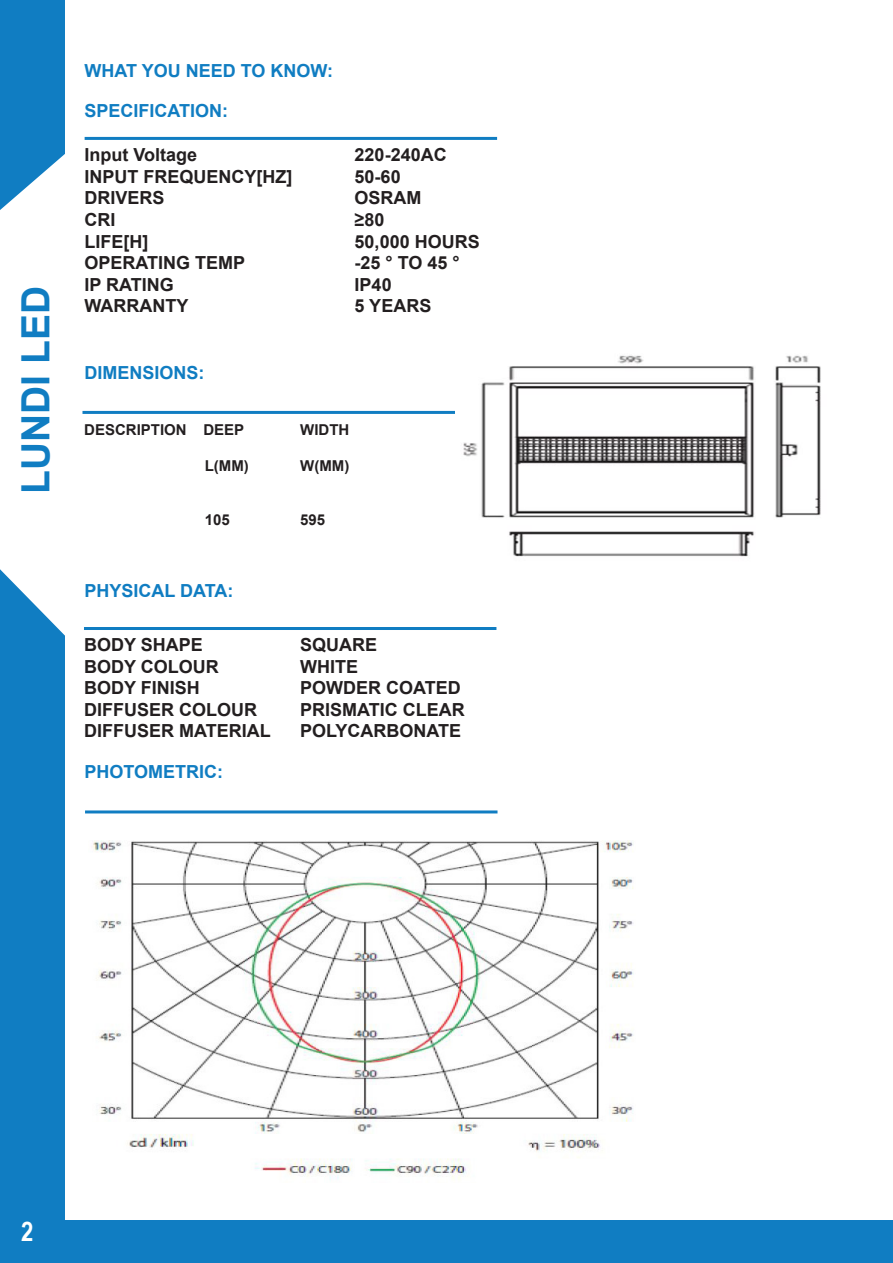
<style>
.page{position:relative;width:893px;height:1263px;background:#fff}
.page>*{position:absolute;margin:0;border:0;box-sizing:border-box;transform-origin:0 0}
.t1{font:700 39px "Arial";color:#107dc2}
.t2{font:700 27px "Arial Narrow";color:#fff}
.t3{font:700 18px "Arial";color:#231f20}
.t4{font:700 18px "Arial";color:#107dc2}
.t5{font:700 15px "Arial";color:#231f20}
</style>
<div class="page">
<div style="left:0;top:0;width:64px;height:1263px;background:#107dc2"></div>
<svg style="left:0;top:152px;width:65px;height:486px;background:#deedf6"></svg>
<div style="left:0;top:1220px;width:893px;height:43px;background:#107dc2"></div>
<hr style="left:85px;top:137px;width:412px;height:3px;background:#107dc2">
<hr style="left:82px;top:411px;width:413px;height:3px;background:#107dc2">
<hr style="left:85px;top:810px;width:412px;height:3px;background:#107dc2">
<hr style="left:84px;top:627px;width:412px;height:3px;background:#107dc2">
<img style="left:93px;top:840px;width:541px;height:340px">
<img style="left:455px;top:355px;width:366px;height:202px">
<p class="t1" style="left:8px;top:494px;width:209px;rotate:-90deg">LUNDI LED</p>
<p class="t4" style="left:85px;top:58px;width:250px">WHAT YOU NEED TO KNOW:</p>
<p class="t4" style="left:85px;top:98px;width:145px">SPECIFICATION:</p>
<p class="t3" style="left:85px;top:142px;width:114px">Input Voltage</p>
<p class="t3" style="left:355px;top:142px;width:94px">220-240AC</p>
<p class="t3" style="left:85px;top:164px;width:209px">INPUT FREQUENCY[HZ]</p>
<p class="t3" style="left:355px;top:164px;width:48px">50-60</p>
<p class="t3" style="left:85px;top:185px;width:82px">DRIVERS</p>
<p class="t3" style="left:355px;top:185px;width:68px">OSRAM</p>
<p class="t3" style="left:85px;top:207px;width:32px">CRI</p>
<p class="t3" style="left:355px;top:207px;width:31px">≥80</p>
<p class="t3" style="left:85px;top:228px;width:65px">LIFE[H]</p>
<p class="t3" style="left:355px;top:228px;width:127px">50,000 HOURS</p>
<p class="t3" style="left:85px;top:250px;width:162px">OPERATING TEMP</p>
<p class="t3" style="left:355px;top:250px;width:107px">-25 ° TO 45 °</p>
<p class="t3" style="left:85px;top:272px;width:91px">IP RATING</p>
<p class="t3" style="left:355px;top:272px;width:39px">IP40</p>
<p class="t3" style="left:85px;top:293px;width:105px">WARRANTY</p>
<p class="t3" style="left:355px;top:293px;width:78px">5 YEARS</p>
<p class="t4" style="left:85px;top:360px;width:122px">DIMENSIONS:</p>
<p class="t5" style="left:84px;top:420px;width:162px">DESCRIPTION DEEP</p>
<p class="t5" style="left:300px;top:420px;width:51px">WIDTH</p>
<p class="t5" style="left:205px;top:456px;width:46px">L(MM)</p>
<p class="t5" style="left:300px;top:456px;width:51px">W(MM)</p>
<p class="t5" style="left:205px;top:510px;width:27px">105</p>
<p class="t5" style="left:300px;top:510px;width:27px">595</p>
<p class="t4" style="left:85px;top:578px;width:150px">PHYSICAL DATA:</p>
<p class="t3" style="left:84px;top:632px;width:120px">BODY SHAPE</p>
<p class="t3" style="left:300px;top:632px;width:79px">SQUARE</p>
<p class="t3" style="left:84px;top:654px;width:136px">BODY COLOUR</p>
<p class="t3" style="left:300px;top:654px;width:59px">WHITE</p>
<p class="t3" style="left:84px;top:675px;width:117px">BODY FINISH</p>
<p class="t3" style="left:300px;top:675px;width:162px">POWDER COATED</p>
<p class="t3" style="left:84px;top:697px;width:174px">DIFFUSER COLOUR</p>
<p class="t3" style="left:300px;top:697px;width:166px">PRISMATIC CLEAR</p>
<p class="t3" style="left:84px;top:718px;width:188px">DIFFUSER MATERIAL</p>
<p class="t3" style="left:300px;top:718px;width:163px">POLYCARBONATE</p>
<p class="t4" style="left:85px;top:759px;width:140px">PHOTOMETRIC:</p>
<p class="t2" style="left:21px;top:1211px;width:14px">2</p>
</div>
